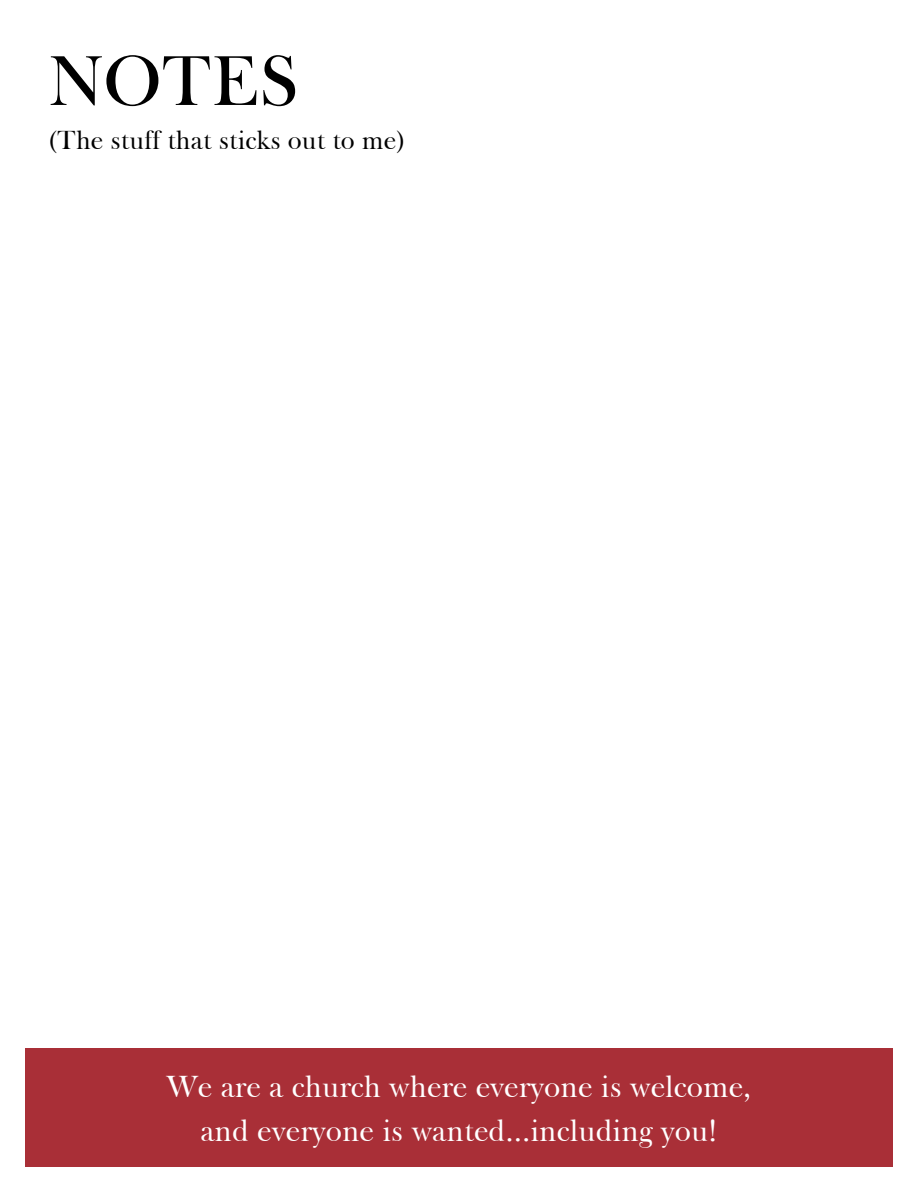
<style>
.page{position:relative;width:918px;height:1188px;background:#fff}
.page>*{position:absolute;margin:0;border:0;box-sizing:border-box;transform-origin:0 0}
.t1{font:72px "Frys Baskerville BT";color:#000}
.t2{font:31.5px "Frys Baskerville BT";color:#fff}
.t3{font:27px "Frys Baskerville BT";color:#000}
</style>
<div class="page">
<div style="left:25px;top:1048px;width:868px;height:119px;background:#a92f37"></div>
<p class="t1" style="left:48px;top:36px;width:252px">NOTES</p>
<p class="t3" style="left:48px;top:123px;width:360px">(The stuff that sticks out to me)</p>
<p class="t2" style="left:166px;top:1067px;width:587px">We are a church where everyone is welcome,</p>
<p class="t2" style="left:200px;top:1111px;width:519px">and everyone is wanted...including you!</p>
</div>
